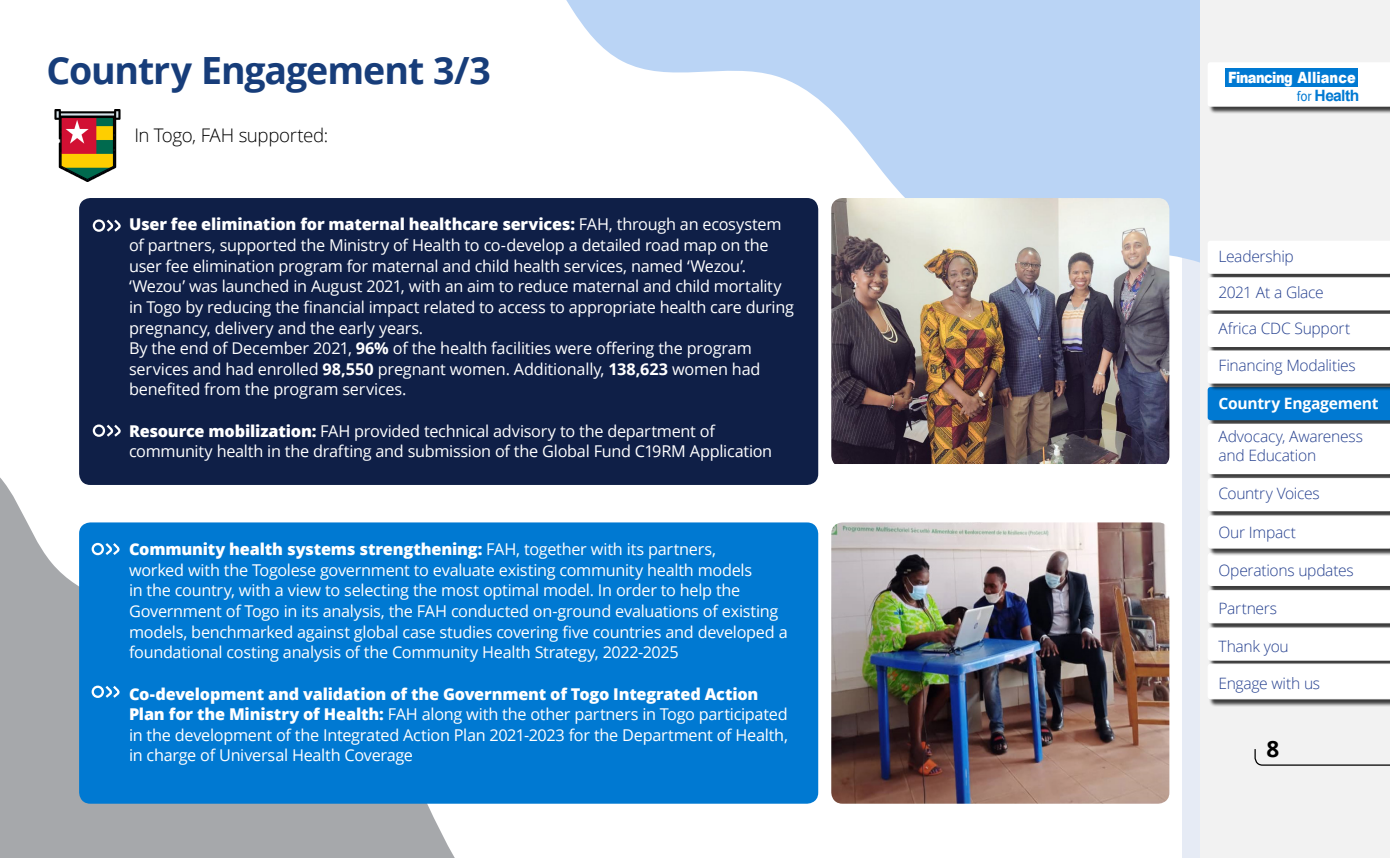
<style>
.page{position:relative;width:1390px;height:858px;background:#fff}
.page>*{position:absolute;margin:0;border:0;box-sizing:border-box;transform-origin:0 0}
.t1{font:700 37.5px "Open Sans";letter-spacing:-.03em;color:#173d7a}
.t2{font:700 22.5px "Open Sans";color:#000}
.t3{font:300 18.75px "Open Sans";letter-spacing:-.025em;color:#000}
.t4{font:16.25px/20.6px "Open Sans";letter-spacing:-.02em;color:#fff}
.t5{font:300 15.62px/19.1px "Open Sans";letter-spacing:-.02em;color:#25408f}
.t6{font:700 15.62px "Open Sans";letter-spacing:-.015em;color:#fff}
.t7{font:700 15.62px "Arial";letter-spacing:-.04em;color:#0079d2}
.t8{font:900 15.56px "Arial";letter-spacing:-.04em;color:#fff;scale:.83 1}
.s1{font-weight:800}
.s2{font-weight:700}
.s3{font-family:"Proxima Nova Cond";font-weight:400;font-size:15px}
</style>
<div class="page">
<div style="left:1182px;top:0;width:207px;height:858px;background:#e6ebf5"></div>
<svg style="left:566px;top:0;width:634px;height:263px;fill:#bad4f5"></svg>
<div style="left:1200px;top:0;width:189px;height:858px;background:#f2f2f2"></div>
<svg style="left:0;top:477px;width:455px;height:381px;fill:#a6a8ab"></svg>
<img style="left:54px;top:109px;width:67px;height:73px">
<svg style="left:60px;top:117px;width:54px;height:63px;background:#a8713f"></svg>
<div style="left:79px;top:198px;width:739px;height:287px;background:#0f1f47;border-radius:11px"></div>
<div style="left:79px;top:522px;width:739px;height:282px;background:#0079d2;border-radius:11px"></div>
<div style="left:93px;top:219px;width:12px;height:13px;border:2px solid #fff;border-radius:50%"></div>
<svg style="left:104px;top:219px;width:17px;height:13px"></svg>
<div style="left:92px;top:543px;width:12px;height:12px;border:2px solid #fff;border-radius:50%"></div>
<svg style="left:103px;top:543px;width:17px;height:12px"></svg>
<div style="left:93px;top:424px;width:12px;height:13px;border:2px solid #fff;border-radius:50%"></div>
<svg style="left:104px;top:424px;width:17px;height:13px"></svg>
<div style="left:92px;top:685px;width:12px;height:13px;border:2px solid #fff;border-radius:50%"></div>
<svg style="left:103px;top:686px;width:17px;height:12px"></svg>
<img style="left:831px;top:198px;width:338px;height:266px">
<img style="left:831px;top:522px;width:338px;height:282px">
<svg style="left:1254px;top:749px;width:135px;height:17px"></svg>
<svg style="left:1207px;top:241px;width:182px;height:466px"></svg>
<div style="left:1208px;top:63px;width:181px;height:52px;background:#000;opacity:.75"></div>
<div style="left:1208px;top:63px;width:181px;height:44px;background:#fff"></div>
<div style="left:1225px;top:69px;width:132px;height:18px;background:#0079d2"></div>
<h1 class="t1" style="left:46px;top:44px;width:446px">Country Engagement 3/3</h1>
<p class="t3" style="left:134px;top:122px;width:195px">In Togo, FAH supported:</p>
<p class="t4" style="left:129px;top:214px;width:666px"><span class="s1">User fee elimination for maternal healthcare services:</span> FAH, through an ecosystem of partners, supported the Ministry of Health to co-develop a detailed road map on the user fee elimination program for maternal and child health services, named ‘Wezou’. ‘Wezou’ was launched in August 2021, with an aim to reduce maternal and child mortality in Togo by reducing the financial impact related to access to appropriate health care during pregnancy, delivery and the early years.<br>By the end of December 2021, <span class="s2">96%</span> of the health facilities were offering the program services and had enrolled <span class="s2">98,550</span> pregnant women. Additionally, <span class="s2">138,623</span> women had benefited from the program services.</p>
<p class="t4" style="left:129px;top:420px;width:644px"><span class="s1">Resource mobilization:</span> FAH provided technical advisory to the department of community health in the drafting and submission of the Global Fund C19RM Application</p>
<p class="t4" style="left:129px;top:538px;width:660px"><span class="s1">Community health systems strengthening:</span> FAH, together with its partners,<br>worked with the Togolese government to evaluate existing community health models<br>in the country, with a view to selecting the most optimal model. In order to help the Government of Togo in its analysis, the FAH conducted on-ground evaluations of existing models, benchmarked against global case studies covering five countries and developed a foundational costing analysis of the Community Health Strategy, 2022-2025</p>
<p class="t4" style="left:129px;top:683px;width:660px"><span class="s1">Co-development and validation of the Government of Togo Integrated Action Plan for the Ministry of Health:</span> FAH along with the other partners in Togo participated in the development of the Integrated Action Plan 2021-2023 for the Department of Health, in charge of Universal Health Coverage</p>
<p class="t8" style="left:1228px;top:66px;width:155px">Financing Alliance</p>
<p class="t7" style="left:1296px;top:84px;width:64px"><span class="s3">for</span> Health</p>
<p class="t5" style="left:1218px;top:246px;width:77px">Leadership</p>
<p class="t5" style="left:1218px;top:282px;width:107px">2021 At a Glace</p>
<p class="t5" style="left:1218px;top:319px;width:133px">Africa CDC Support</p>
<p class="t5" style="left:1218px;top:356px;width:139px">Financing Modalities</p>
<p class="t6" style="left:1218px;top:392px;width:161px">Country Engagement</p>
<p class="t5" style="left:1218px;top:427px;width:146px">Advocacy, Awareness and Education</p>
<p class="t5" style="left:1218px;top:484px;width:103px">Country Voices</p>
<p class="t5" style="left:1218px;top:522px;width:79px">Our Impact</p>
<p class="t5" style="left:1218px;top:560px;width:137px">Operations updates</p>
<p class="t5" style="left:1218px;top:598px;width:60px">Partners</p>
<p class="t5" style="left:1218px;top:636px;width:72px">Thank you</p>
<p class="t5" style="left:1218px;top:673px;width:103px">Engage with us</p>
<h2 class="t2" style="left:1266px;top:733px;width:14px">8</h2>
</div>
